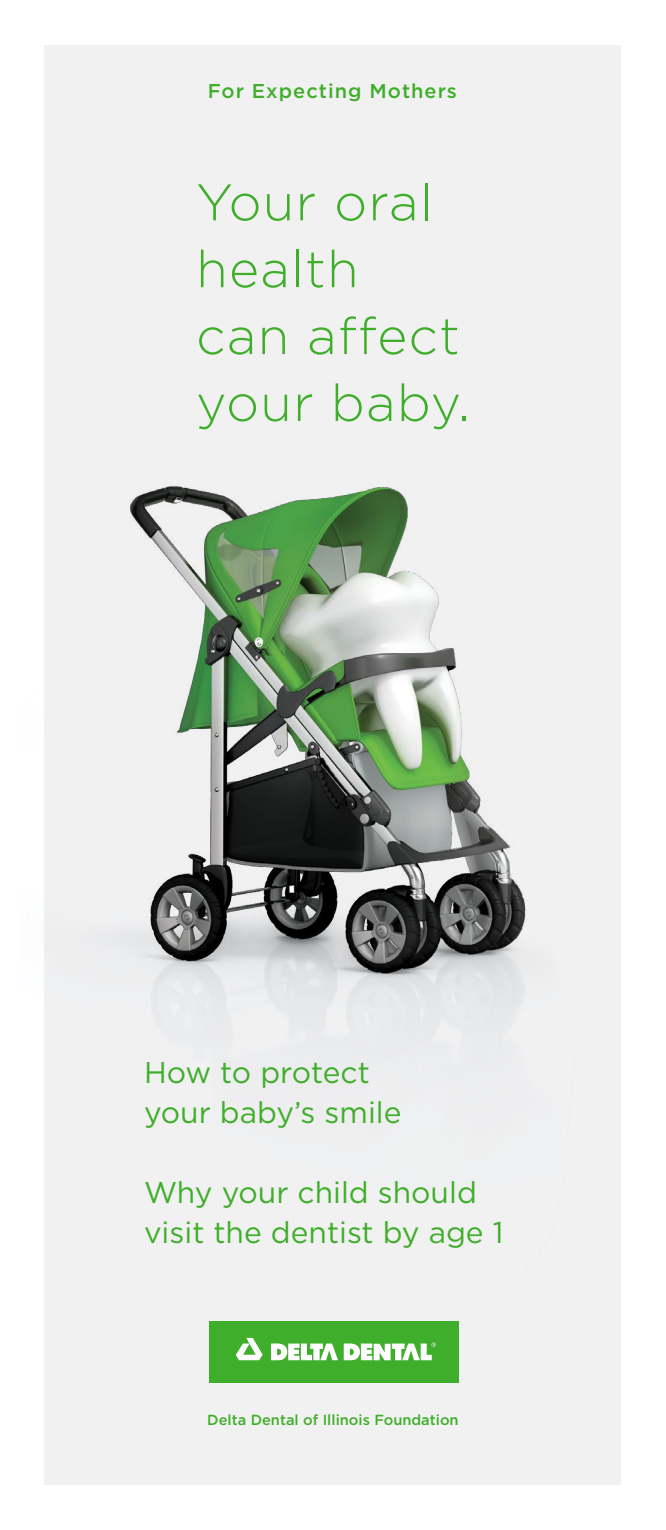
<style>
.page{position:relative;width:666px;height:1530px;background:#fff}
.page>*{position:absolute;margin:0;border:0;box-sizing:border-box;transform-origin:0 0}
.t1{font:300 51.5px/66.8px "Gotham";letter-spacing:.025em;color:#3fae2a}
.t2{font:30px/40px "Gotham";color:#3fae2a}
.t3{font:500 20px "Gotham";letter-spacing:.05em;color:#3fae2a}
.t4{font:500 14.5px "Gotham";color:#3fae2a}
</style>
<div class="page">
<div style="left:45px;top:45px;width:576px;height:1440px;background:#f1f1f2"></div>
<img style="left:44px;top:421px;width:482px;height:850px">
<div style="left:209px;top:1321px;width:250px;height:61px;background:#3fae2a"></div>
<svg style="left:236px;top:1338px;width:27px;height:22px"></svg>
<svg style="left:271px;top:1343px;width:67px;height:18px"></svg>
<svg style="left:344px;top:1343px;width:92px;height:18px"></svg>
<p class="t3" style="left:208px;top:80px;width:251px">For Expecting Mothers</p>
<h1 class="t1" style="left:196px;top:167px;width:275px">Your oral health<br>can affect your baby.</h1>
<p class="t2" style="left:144px;top:1052px;width:259px">How to protect your baby’s smile</p>
<p class="t2" style="left:144px;top:1172px;width:361px">Why your child should visit the dentist by age 1</p>
<p class="t4" style="left:207px;top:1411px;width:253px">Delta Dental of Illinois Foundation</p>
</div>
